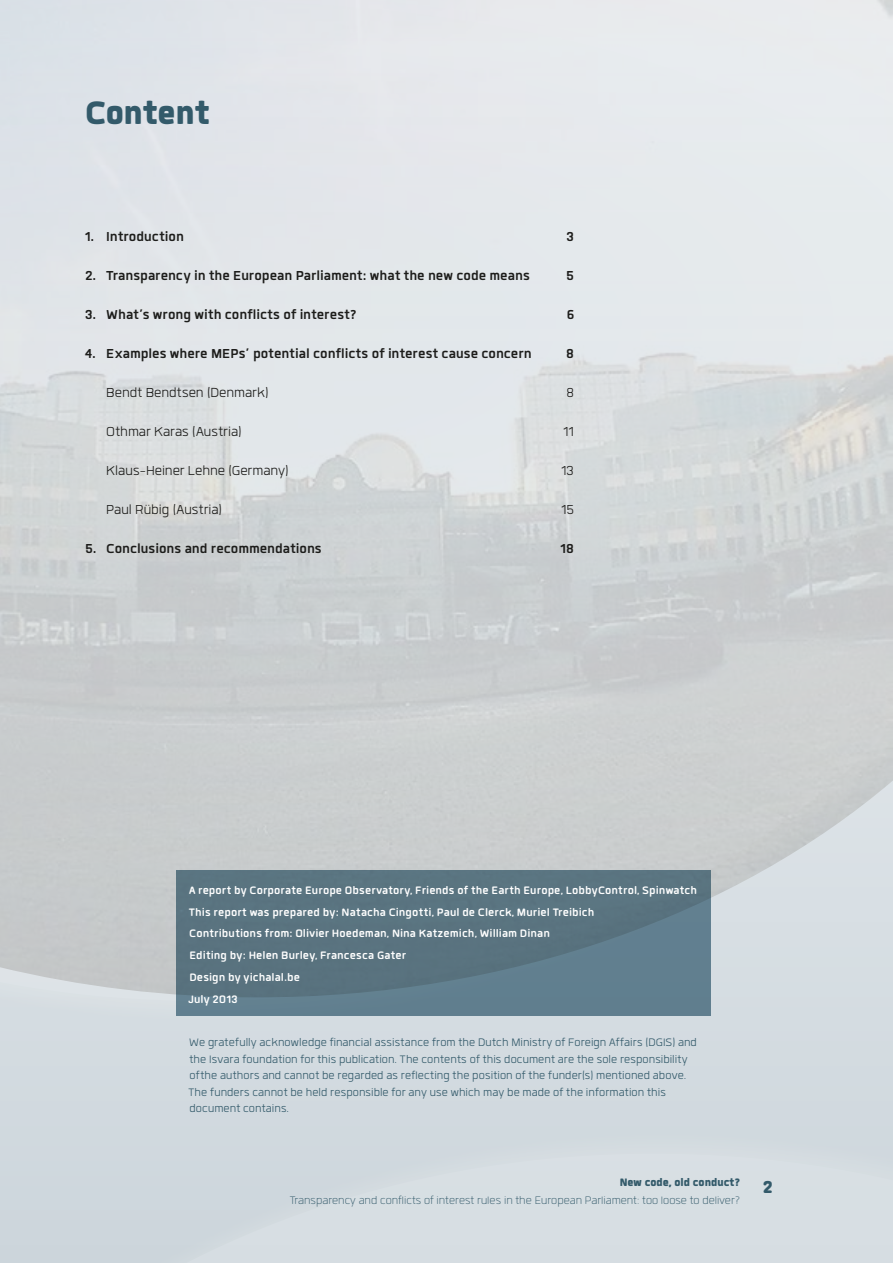
<style>
.page{position:relative;width:893px;height:1263px;background:#d3dbe0}
.page>*{position:absolute;margin:0;border:0;box-sizing:border-box;transform-origin:0 0}
.t1{font:900 45px "Quan";color:#335a6a}
.t2{font:900 24px "Quan Rounded";color:#335a6a}
.t3{font:700 18px "Quan";color:#1d1d1b}
.t4{font:18px "Quan";color:#1d1d1b}
.t5{font:15px/16.5px "Quan";letter-spacing:.005em;color:#335a6a}
.t6{font:700 15px/21.8px "Quan Rounded";letter-spacing:.005em;color:#fff}
.t7{font:300 15px "Quan Rounded";color:#335a6a}
.t8{font:900 15px "Quan";color:#335a6a}
</style>
<div class="page">
<img style="left:0;top:0;width:893px;height:997px">
<div style="left:176px;top:870px;width:535px;height:145px;background:linear-gradient(to right,#59737f,#5e7b8a)"></div>
<h1 class="t1" style="left:85px;top:90px;width:126px">Content</h1>
<p class="t3" style="left:85px;top:228px;width:100px">1. Introduction</p>
<p class="t3" style="left:566px;top:228px;width:9px">3</p>
<p class="t3" style="left:85px;top:267px;width:446px">2. Transparency in the European Parliament: what the new code means</p>
<p class="t3" style="left:566px;top:267px;width:9px">5</p>
<p class="t3" style="left:85px;top:306px;width:273px">3. What’s wrong with conflicts of interest?</p>
<p class="t3" style="left:567px;top:306px;width:9px">6</p>
<p class="t3" style="left:85px;top:345px;width:448px">4. Examples where MEPs’ potential conflicts of interest cause concern</p>
<p class="t3" style="left:566px;top:345px;width:9px">8</p>
<p class="t4" style="left:106px;top:384px;width:164px">Bendt Bendtsen (Denmark)</p>
<p class="t4" style="left:566px;top:384px;width:9px">8</p>
<p class="t4" style="left:106px;top:423px;width:137px">Othmar Karas (Austria)</p>
<p class="t4" style="left:564px;top:423px;width:12px">11</p>
<p class="t4" style="left:106px;top:462px;width:184px">Klaus-Heiner Lehne (Germany)</p>
<p class="t4" style="left:561px;top:462px;width:14px">13</p>
<p class="t4" style="left:106px;top:501px;width:117px">Paul Rübig (Austria)</p>
<p class="t4" style="left:561px;top:501px;width:14px">15</p>
<p class="t3" style="left:85px;top:540px;width:238px">5. Conclusions and recommendations</p>
<p class="t3" style="left:561px;top:540px;width:15px">18</p>
<p class="t6" style="left:188px;top:879px;width:510px">A report by Corporate Europe Observatory, Friends of the Earth Europe, LobbyControl, Spinwatch This report was prepared by: Natacha Cingotti, Paul de Clerck, Muriel Treibich<br>Contributions from: Olivier Hoedeman, Nina Katzemich, William Dinan<br>Editing by: Helen Burley, Francesca Gater<br>Design by yichalal.be<br>July 2013</p>
<p class="t5" style="left:189px;top:1034px;width:510px">We gratefully acknowledge financial assistance from the Dutch Ministry of Foreign Affairs (DGIS) and the Isvara foundation for this publication. The contents of this document are the sole responsibility ofthe authors and cannot be regarded as reflecting the position of the funder(s) mentioned above.<br>The funders cannot be held responsible for any use which may be made of the information this document contains.</p>
<p class="t8" style="left:620px;top:1175px;width:122px">New code, old conduct?</p>
<p class="t7" style="left:290px;top:1194px;width:452px">Transparency and conflicts of interest rules in the European Parliament: too loose to deliver?</p>
<h2 class="t2" style="left:763px;top:1175px;width:11px">2</h2>
</div>
